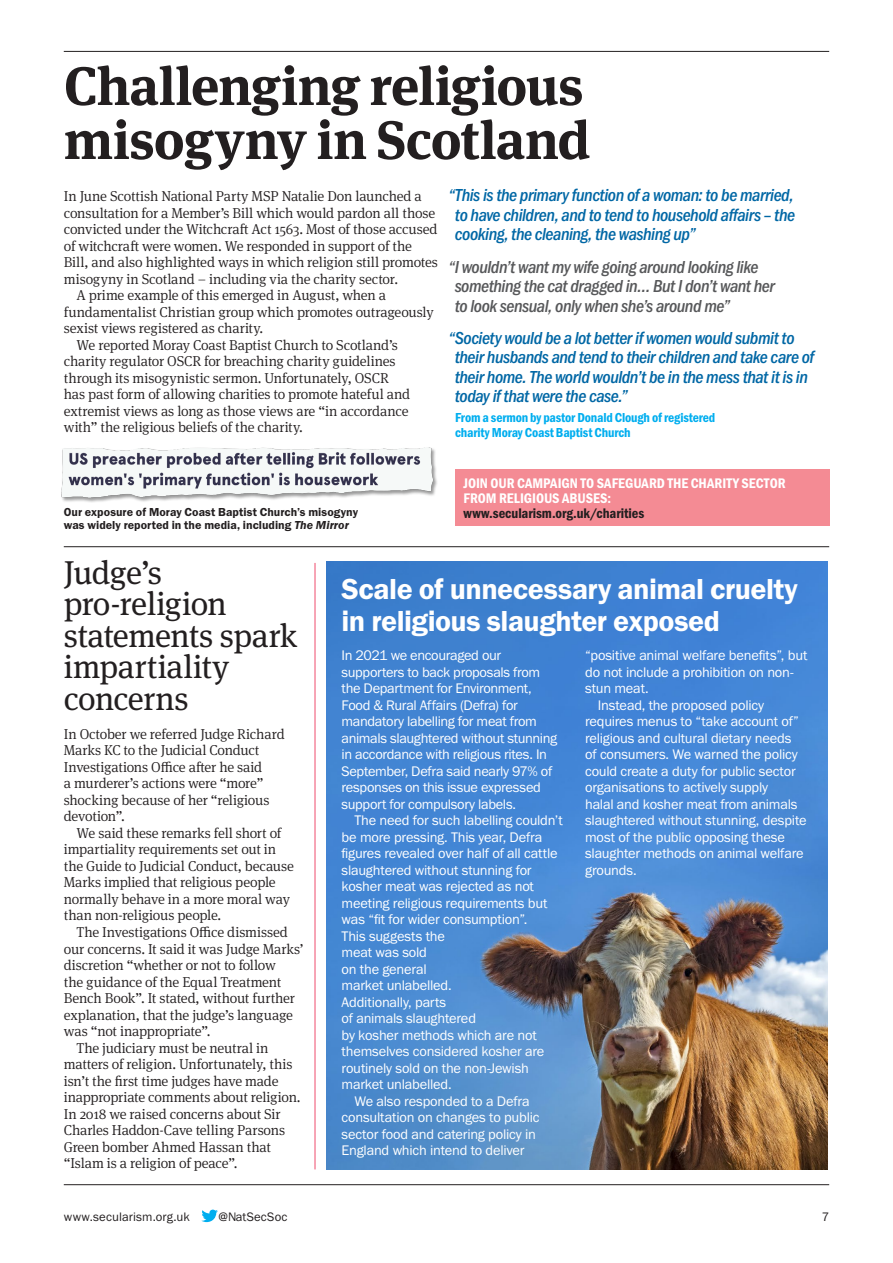
<style>
.page{position:relative;width:893px;height:1263px;background:#fff}
.page>*{position:absolute;margin:0;border:0;box-sizing:border-box;transform-origin:0 0}
.Header_Temp{font:700 54px/54px "Meta Serif Pro";letter-spacing:-.015em;color:#231f20}
.Header_Temp-2{font:33px/31.5px "Meta Serif Pro";letter-spacing:-.02em;color:#231f20}
.Header_Temp-3{font:30px/31.5px "Franklin Gothic URW Dem";letter-spacing:-.015em;color:#fff}
.Pull_quote{font:18px/19.5px "Franklin Gothic URW Con Med Ita";letter-spacing:-.025em;color:#0067a5;text-align:justify}
.Pull_quote-2{font:18px/19.5px "Franklin Gothic URW Con Med Ita";letter-spacing:-.025em;color:#57585a}
.Body_Text_Indented_U{font:300 14.4px/16.5px "Meta Serif Pro";letter-spacing:-.015em;color:#231f20}
.Body_Text_Indented_U-2{font:14.4px/16.5px "Franklin Gothic URW Boo";letter-spacing:-.015em;color:#fff}
.Body_Text_No_Indent{font:300 14.4px/16.5px "Meta Serif Pro";letter-spacing:-.015em;color:#231f20}
.Body_Text_No_Indent-2{font:14.4px/16.5px "Franklin Gothic URW Boo";letter-spacing:-.025em;color:#fff}
.Body_Text_Indented_U-3{font:14.4px/15px "Franklin Gothic URW Con Dem";letter-spacing:-.005em;color:#fff}
.Body_Text_Indented_U-4{font:14.4px "Franklin Gothic URW Con Dem";letter-spacing:-.005em;color:#231f20}
.Pull_Quote_Cite{font:13.5px/15px "Franklin Gothic URW Con Dem";letter-spacing:-.015em;color:#00aeef}
.t1{font:12.75px "Franklin Gothic URW Boo";letter-spacing:.01em;color:#231f20}
.Caption_Black{font:12px "Franklin Gothic URW Dem";letter-spacing:.005em;color:#231f20}
.s1{font-family:"Franklin Gothic URW Dem Ita"}
</style>
<div class="page">
<hr style="left:64px;top:51px;width:765px;height:1px;background:#231f20">
<hr style="left:64px;top:1184px;width:765px;height:1px;background:#231f20">
<svg style="left:201px;top:1209px;width:17px;height:13px"></svg>
<hr style="left:64px;top:546px;width:765px;height:1px;background:#231f20">
<div style="left:455px;top:469px;width:374px;height:57px;background:#f48b94"></div>
<hr style="left:315px;top:563px;width:1px;height:606px;background:#ef4c6d">
<img style="left:61px;top:447px;width:376px;height:55px">
<img style="left:326px;top:562px;width:502px;height:607px">
<p class="Header_Temp" style="left:64px;top:55px;width:528px">Challenging religious misogyny in Scotland</p>
<p class="Body_Text_No_Indent" style="left:64px;top:187px;width:376px">In June Scottish National Party MSP Natalie Don launched a consultation for a Member’s Bill which would pardon all those convicted under the Witchcraft Act 1563. Most of those accused of witchcraft were women. We responded in support of the Bill, and also highlighted ways in which religion still promotes misogyny in Scotland – including via the charity sector.</p>
<p class="Body_Text_Indented_U" style="left:64px;top:286px;width:371px;text-indent:13px">A prime example of this emerged in August, when a fundamentalist Christian group which promotes outrageously sexist views registered as charity.</p>
<p class="Body_Text_Indented_U" style="left:64px;top:336px;width:348px;text-indent:13px">We reported Moray Coast Baptist Church to Scotland’s charity regulator OSCR for breaching charity guidelines through its misogynistic sermon. Unfortunately, OSCR has past form of allowing charities to promote hateful and extremist views as long as those views are “in accordance with” the religious beliefs of the charity.</p>
<p class="Pull_quote" style="left:455px;top:185px;width:342px;text-indent:-6px">“This is the primary function of a woman: to be married, to have children, and to tend to household affairs – the cooking, the cleaning, the washing up”</p>
<p class="Pull_quote-2" style="left:455px;top:256px;width:322px;text-indent:-6px">“I wouldn’t want my wife going around looking like something the cat dragged in… But I don’t want her to look sensual, only when she’s around me”</p>
<p class="Pull_quote" style="left:455px;top:327px;width:361px;text-align:left;text-indent:-6px">“Society would be a lot better if women would submit to their husbands and tend to their children and take care of their home. The world wouldn’t be in the mess that it is in today if that were the case.”</p>
<p class="Pull_Quote_Cite" style="left:455px;top:409px;width:262px">From a sermon by pastor Donald Clough of registered charity Moray Coast Baptist Church</p>
<p class="Body_Text_Indented_U-3" style="left:463px;top:475px;width:324px">JOIN OUR CAMPAIGN TO SAFEGUARD THE CHARITY SECTOR<br>FROM RELIGIOUS ABUSES:</p>
<p class="Caption_Black" style="left:64px;top:504px;width:296px">Our exposure of Moray Coast Baptist Church’s misogyny</p>
<p class="Body_Text_Indented_U-4" style="left:463px;top:503px;width:182px">www.secularism.org.uk/charities</p>
<p class="Caption_Black" style="left:64px;top:517px;width:287px">was widely reported in the media, including <span class="s1">The Mirror</span></p>
<p class="Header_Temp-2" style="left:64px;top:555px;width:235px">Judge’s pro-religion statements spark impartiality concerns</p>
<p class="Body_Text_No_Indent" style="left:64px;top:725px;width:222px">In October we referred Judge Richard<br>Marks KC to the Judicial Conduct<br>Investigations Office after he said<br>a murderer’s actions were “more” shocking because of her “religious devotion”.</p>
<p class="Body_Text_Indented_U" style="left:64px;top:824px;width:232px;text-indent:13px">We said these remarks fell short of impartiality requirements set out in the Guide to Judicial Conduct, because Marks implied that religious people normally behave in a more moral way than non-religious people.</p>
<p class="Body_Text_Indented_U" style="left:64px;top:923px;width:241px;text-indent:13px">The Investigations Office dismissed our concerns. It said it was Judge Marks’ discretion “whether or not to follow<br>the guidance of the Equal Treatment Bench Book”. It stated, without further explanation, that the judge’s language was “not inappropriate”.</p>
<p class="Body_Text_Indented_U" style="left:64px;top:1038px;width:238px;text-indent:13px">The judiciary must be neutral in matters of religion. Unfortunately, this isn’t the first time judges have made inappropriate comments about religion.<br>In 2018 we raised concerns about Sir Charles Haddon-Cave telling Parsons Green bomber Ahmed Hassan that “Islam is a religion of peace”.</p>
<p class="Header_Temp-3" style="left:342px;top:573px;width:458px">Scale of unnecessary animal cruelty in religious slaughter exposed</p>
<p class="Body_Text_No_Indent-2" style="left:342px;top:647px;width:217px">In 2021 we encouraged our supporters to back proposals from the Department for Environment, Food &amp; Rural Affairs (Defra) for mandatory labelling for meat from animals slaughtered without stunning in accordance with religious rites. In September, Defra said nearly 97% of responses on this issue expressed support for compulsory labels.</p>
<p class="Body_Text_Indented_U-2" style="left:342px;top:812px;width:223px;text-indent:13px">The need for such labelling couldn’t be more pressing. This year, Defra figures revealed over half of all cattle slaughtered without stunning for kosher meat was rejected as not meeting religious requirements but was “fit for wider consumption”.<br>This suggests the<br>meat was sold<br>on the general<br>market unlabelled.<br>Additionally, parts<br>of animals slaughtered<br>by kosher methods which are not themselves considered kosher are routinely sold on the non-Jewish market unlabelled.</p>
<p class="Body_Text_Indented_U-2" style="left:342px;top:1092px;width:199px;text-indent:13px">We also responded to a Defra consultation on changes to public sector food and catering policy in<br>England which intend to deliver</p>
<p class="Body_Text_Indented_U-2" style="left:585px;top:647px;width:224px">“positive animal welfare benefits”, but do not include a prohibition on non&shy;stun meat.</p>
<p class="Body_Text_Indented_U-2" style="left:585px;top:696px;width:223px;text-indent:13px">Instead, the proposed policy requires menus to “take account of” religious and cultural dietary needs of consumers. We warned the policy could create a duty for public sector organisations to actively supply<br>halal and kosher meat from animals slaughtered without stunning, despite most of the public opposing these slaughter methods on animal welfare grounds.</p>
<p class="t1" style="left:64px;top:1209px;width:128px">www.secularism.org.uk</p>
<p class="t1" style="left:219px;top:1209px;width:70px">@NatSecSoc</p>
<p class="t1" style="left:822px;top:1209px;width:9px">7</p>
</div>
